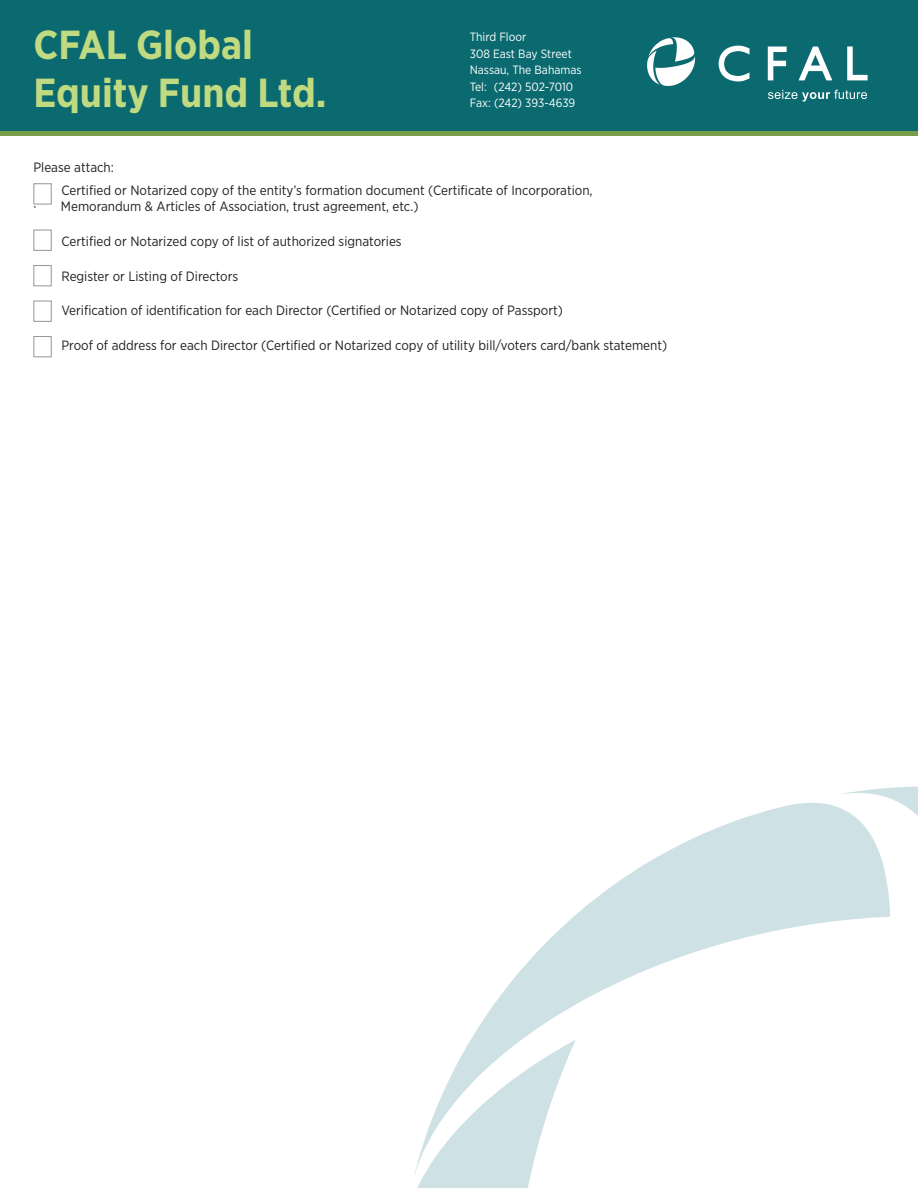
<style>
.page{position:relative;width:918px;height:1188px;background:#fff}
.page>*{position:absolute;margin:0;border:0;box-sizing:border-box;transform-origin:0 0}
.t1{font:700 40.5px/48.6px "Gotham Narrow";color:#bfda80}
.t2{font:13.5px/22.5px "Gotham Narrow";color:#231f20}
.t3{font:12px/16.5px "Gotham Narrow";color:#fff}
</style>
<div class="page">
<div style="left:0;top:127px;width:918px;height:9px;background:#799d49"></div>
<div style="left:0;top:0;width:918px;height:131px;background:#0b6a6f"></div>
<svg style="left:719px;top:46px;width:30px;height:35px"></svg>
<svg style="left:647px;top:37px;width:48px;height:49px"></svg>
<svg style="left:768px;top:47px;width:19px;height:33px"></svg>
<svg style="left:799px;top:47px;width:33px;height:33px"></svg>
<svg style="left:847px;top:46px;width:21px;height:34px"></svg>
<svg style="left:768px;top:90px;width:99px;height:12px"></svg>
<svg style="left:841px;top:787px;width:77px;height:29px"></svg>
<svg style="left:471px;top:803px;width:419px;height:237px"></svg>
<svg style="left:414px;top:1040px;width:162px;height:148px"></svg>
<div style="left:33px;top:183px;width:19px;height:21px;background:#fff;border:1px solid #959595"></div>
<div style="left:33px;top:230px;width:19px;height:21px;background:#fff;border:1px solid #959595"></div>
<div style="left:33px;top:265px;width:19px;height:21px;background:#fff;border:1px solid #959595"></div>
<div style="left:33px;top:301px;width:19px;height:21px;background:#fff;border:1px solid #959595"></div>
<div style="left:33px;top:336px;width:19px;height:21px;background:#fff;border:1px solid #959595"></div>
<h1 class="t1" style="left:33px;top:20px;width:295px">CFAL Global<br>Equity Fund Ltd.</h1>
<p class="t3" style="left:470px;top:29px;width:113px">Third Floor<br>308 East Bay Street<br>Nassau, The Bahamas<br>Tel: (242) 502-7010<br>Fax: (242) 393-4639</p>
<p class="t2" style="left:61px;top:156px;width:533px;text-indent:-28px">Please attach:<br>Certified or Notarized copy of the entity’s formation document (Certificate of Incorporation,</p>
<p class="t2" style="left:33px;top:195px;width:387px">· Memorandum &amp; Articles of Association, trust agreement, etc.)</p>
<p class="t2" style="left:61px;top:230px;width:342px">Certified or Notarized copy of list of authorized signatories</p>
<p class="t2" style="left:61px;top:264px;width:178px">Register or Listing of Directors</p>
<p class="t2" style="left:61px;top:299px;width:503px">Verification of identification for each Director (Certified or Notarized copy of Passport)</p>
<p class="t2" style="left:61px;top:333px;width:607px">Proof of address for each Director (Certified or Notarized copy of utility bill/voters card/bank statement)</p>
</div>
